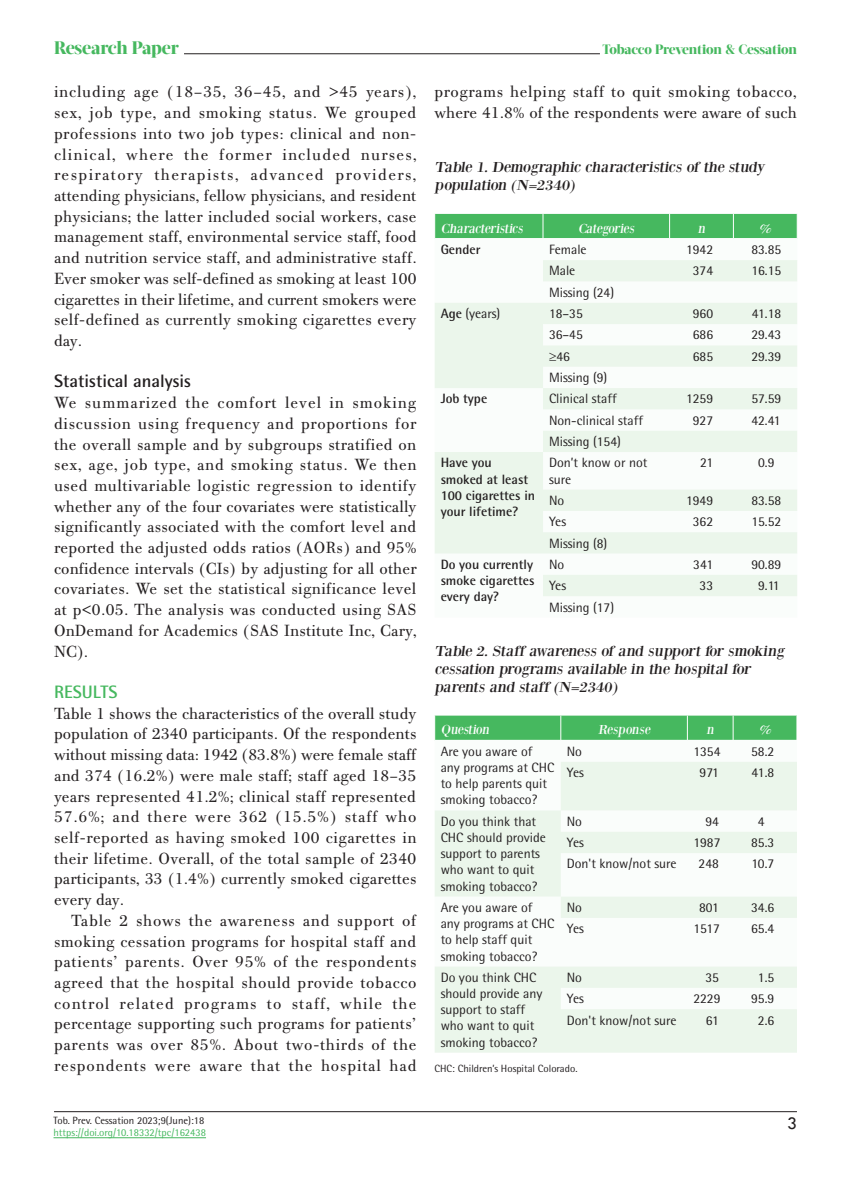
<style>
.page{position:relative;width:851px;height:1191px;background:#fff}
.page>*{position:absolute;margin:0;border:0;box-sizing:border-box;transform-origin:0 0}
.t1{font:700 18px "Rotis Semi Sans Hel";color:#231f20}
.t2{font:800 18px "Acta Display W04";letter-spacing:-.01em;color:#46b85f}
.t3{font:700 18px "Rotis Semi Sans Hel";color:#46b85f}
.t4{font:18px "Tw Cen";color:#231f20}
.t5{font:17.25px/20.7px "PF Bodoni Text";letter-spacing:.02em;color:#231f20;text-align:justify}
.t6{font:15px/18px "Bodoni XT";letter-spacing:-.045em;color:#231f20;scale:1.1 1}
.t7{font:13.5px/16.2px "Rotis Semi Sans Hel";color:#231f20}
.t8{font:700 13.5px/16.2px "Rotis Semi Sans Hel";color:#231f20}
.t9{font:13.5px "Bodoni XT";color:#fff}
.t10{font:800 13.5px "Acta Display W04";letter-spacing:-.01em;color:#46b85f}
.t11{font:10.5px "Rotis Semi Sans Hel";color:#231f20}
.t12{font:10.5px "Rotis Semi Sans Hel";color:#46b85f}
.s1{font-weight:700}
</style>
<div class="page">
<hr style="left:184px;top:53px;width:416px;height:1px;background:#231f20">
<hr style="left:54px;top:1111px;width:742px;height:1px;background:#231f20">
<hr style="left:53px;top:1137px;width:153px;height:1px;background:#46b85f">
<svg style="left:435px;top:260px;width:362px;height:336px;fill:#ebf6eb"></svg>
<div style="left:434px;top:214px;width:363px;height:24px;background:#46b85f"></div>
<svg style="left:435px;top:762px;width:361px;height:290px;fill:#ebf6eb"></svg>
<svg style="left:434px;top:715px;width:363px;height:25px;background:#4ebb66"></svg>
<p class="t2" style="left:54px;top:36px;width:126px">Research Paper</p>
<p class="t10" style="left:602px;top:41px;width:196px">Tobacco Prevention &amp; Cessation</p>
<p class="t5" style="left:54px;top:82px;width:364px">including age (18–35, 36–45, and &gt;45 years), sex, job type, and smoking status. We grouped professions into two job types: clinical and non&shy;clinical, where the former included nurses, respiratory therapists, advanced providers, attending physicians, fellow physicians, and resident physicians; the latter included social workers, case management staff, environmental service staff, food and nutrition service staff, and administrative staff.<br>Ever smoker was self-defined as smoking at least 100 cigarettes in their lifetime, and current smokers were self-defined as currently smoking cigarettes every day.</p>
<p class="t1" style="left:54px;top:370px;width:138px">Statistical analysis</p>
<p class="t5" style="left:54px;top:392px;width:364px">We summarized the comfort level in smoking discussion using frequency and proportions for the overall sample and by subgroups stratified on sex, age, job type, and smoking status. We then used multivariable logistic regression to identify whether any of the four covariates were statistically significantly associated with the comfort level and reported the adjusted odds ratios (AORs) and 95% confidence intervals (CIs) by adjusting for all other covariates. We set the statistical significance level at p&lt;0.05. The analysis was conducted using SAS OnDemand for Academics (SAS Institute Inc, Cary, NC).</p>
<p class="t3" style="left:54px;top:681px;width:65px">RESULTS</p>
<p class="t5" style="left:54px;top:703px;width:364px">Table 1 shows the characteristics of the overall study population of 2340 participants. Of the respondents without missing data: 1942 (83.8%) were female staff and 374 (16.2%) were male staff; staff aged 18–35 years represented 41.2%; clinical staff represented 57.6%; and there were 362 (15.5%) staff who self-reported as having smoked 100 cigarettes in their lifetime. Overall, of the total sample of 2340 participants, 33 (1.4%) currently smoked cigarettes every day.</p>
<p class="t5" style="left:54px;top:910px;width:364px;text-indent:17px">Table 2 shows the awareness and support of smoking cessation programs for hospital staff and patients’ parents. Over 95% of the respondents agreed that the hospital should provide tobacco control related programs to staff, while the percentage supporting such programs for patients’ parents was over 85%. About two-thirds of the respondents were aware that the hospital had</p>
<p class="t11" style="left:53px;top:1114px;width:152px">Tob. Prev. Cessation 2023;9(June):18</p>
<p class="t12" style="left:53px;top:1126px;width:154px">https://doi.org/10.18332/tpc/162438</p>
<p class="t5" style="left:434px;top:82px;width:364px">programs helping staff to quit smoking tobacco, where 41.8% of the respondents were aware of such</p>
<p class="t6" style="left:434px;top:158px;width:304px">Table 1. Demographic characteristics of the study population (N=2340)</p>
<p class="t9" style="left:440px;top:220px;width:86px">Characteristics</p>
<p class="t9" style="left:578px;top:220px;width:60px">Categories</p>
<p class="t9" style="left:697px;top:220px;width:11px">n</p>
<p class="t9" style="left:758px;top:220px;width:17px">%</p>
<p class="t8" style="left:440px;top:241px;width:41px">Gender</p>
<p class="t7" style="left:549px;top:241px;width:39px">Female</p>
<p class="t7" style="left:686px;top:241px;width:29px">1942</p>
<p class="t7" style="left:751px;top:241px;width:31px">83.85</p>
<p class="t7" style="left:549px;top:263px;width:28px">Male</p>
<p class="t7" style="left:692px;top:263px;width:22px">374</p>
<p class="t7" style="left:751px;top:263px;width:31px">16.15</p>
<p class="t7" style="left:549px;top:284px;width:67px">Missing (24)</p>
<p class="t7" style="left:440px;top:305px;width:61px"><span class="s1">Age</span> (years)</p>
<p class="t7" style="left:549px;top:305px;width:35px">18–35</p>
<p class="t7" style="left:692px;top:305px;width:22px">960</p>
<p class="t7" style="left:751px;top:305px;width:31px">41.18</p>
<p class="t7" style="left:549px;top:327px;width:35px">36–45</p>
<p class="t7" style="left:692px;top:327px;width:22px">686</p>
<p class="t7" style="left:751px;top:327px;width:31px">29.43</p>
<p class="t7" style="left:549px;top:348px;width:22px">≥46</p>
<p class="t7" style="left:692px;top:348px;width:22px">685</p>
<p class="t7" style="left:751px;top:348px;width:31px">29.39</p>
<p class="t7" style="left:549px;top:369px;width:60px">Missing (9)</p>
<p class="t8" style="left:440px;top:390px;width:48px">Job type</p>
<p class="t7" style="left:549px;top:390px;width:69px">Clinical staff</p>
<p class="t7" style="left:686px;top:390px;width:29px">1259</p>
<p class="t7" style="left:751px;top:390px;width:31px">57.59</p>
<p class="t7" style="left:549px;top:412px;width:95px">Non-clinical staff</p>
<p class="t7" style="left:692px;top:412px;width:22px">927</p>
<p class="t7" style="left:751px;top:412px;width:31px">42.41</p>
<p class="t7" style="left:549px;top:433px;width:73px">Missing (154)</p>
<p class="t8" style="left:440px;top:454px;width:96px">Have you smoked at least<br>100 cigarettes in your lifetime?</p>
<p class="t7" style="left:549px;top:454px;width:100px">Don’t know or not sure</p>
<p class="t7" style="left:700px;top:454px;width:15px">21</p>
<p class="t7" style="left:758px;top:454px;width:18px">0.9</p>
<p class="t7" style="left:549px;top:492px;width:17px">No</p>
<p class="t7" style="left:686px;top:492px;width:29px">1949</p>
<p class="t7" style="left:751px;top:492px;width:31px">83.58</p>
<p class="t7" style="left:549px;top:513px;width:19px">Yes</p>
<p class="t7" style="left:692px;top:513px;width:22px">362</p>
<p class="t7" style="left:751px;top:513px;width:31px">15.52</p>
<p class="t7" style="left:549px;top:535px;width:60px">Missing (8)</p>
<p class="t8" style="left:440px;top:556px;width:95px;text-align:justify">Do you currently smoke cigarettes every day?</p>
<p class="t7" style="left:549px;top:556px;width:17px">No</p>
<p class="t7" style="left:693px;top:556px;width:21px">341</p>
<p class="t7" style="left:751px;top:556px;width:31px">90.89</p>
<p class="t7" style="left:549px;top:577px;width:19px">Yes</p>
<p class="t7" style="left:699px;top:577px;width:15px">33</p>
<p class="t7" style="left:758px;top:577px;width:23px">9.11</p>
<p class="t7" style="left:549px;top:599px;width:67px">Missing (17)</p>
<p class="t6" style="left:434px;top:641px;width:321px">Table 2. Staff awareness of and support for smoking cessation programs available in the hospital for parents and staff (N=2340)</p>
<p class="t9" style="left:440px;top:721px;width:52px">Question</p>
<p class="t9" style="left:597px;top:721px;width:56px">Response</p>
<p class="t9" style="left:706px;top:721px;width:11px">n</p>
<p class="t9" style="left:758px;top:721px;width:17px">%</p>
<p class="t7" style="left:440px;top:743px;width:115px">Are you aware of any programs at CHC to help parents quit smoking tobacco?</p>
<p class="t7" style="left:566px;top:743px;width:17px">No</p>
<p class="t7" style="left:693px;top:743px;width:29px">1354</p>
<p class="t7" style="left:751px;top:743px;width:25px">58.2</p>
<p class="t7" style="left:566px;top:764px;width:19px">Yes</p>
<p class="t7" style="left:699px;top:764px;width:21px">971</p>
<p class="t7" style="left:751px;top:764px;width:24px">41.8</p>
<p class="t7" style="left:440px;top:813px;width:107px">Do you think that<br>CHC should provide support to parents who want to quit smoking tobacco?</p>
<p class="t7" style="left:566px;top:813px;width:17px">No</p>
<p class="t7" style="left:705px;top:813px;width:15px">94</p>
<p class="t7" style="left:757px;top:813px;width:8px">4</p>
<p class="t7" style="left:566px;top:834px;width:19px">Yes</p>
<p class="t7" style="left:693px;top:834px;width:29px">1987</p>
<p class="t7" style="left:751px;top:834px;width:25px">85.3</p>
<p class="t7" style="left:566px;top:855px;width:111px">Don't know/not sure</p>
<p class="t7" style="left:698px;top:855px;width:22px">248</p>
<p class="t7" style="left:751px;top:855px;width:24px">10.7</p>
<p class="t7" style="left:440px;top:899px;width:115px">Are you aware of any programs at CHC to help staff quit smoking tobacco?</p>
<p class="t7" style="left:566px;top:899px;width:17px">No</p>
<p class="t7" style="left:699px;top:899px;width:21px">801</p>
<p class="t7" style="left:751px;top:899px;width:25px">34.6</p>
<p class="t7" style="left:566px;top:920px;width:19px">Yes</p>
<p class="t7" style="left:693px;top:920px;width:28px">1517</p>
<p class="t7" style="left:751px;top:920px;width:25px">65.4</p>
<p class="t7" style="left:440px;top:969px;width:103px">Do you think CHC should provide any support to staff who want to quit smoking tobacco?</p>
<p class="t7" style="left:566px;top:969px;width:17px">No</p>
<p class="t7" style="left:705px;top:969px;width:15px">35</p>
<p class="t7" style="left:757px;top:969px;width:18px">1.5</p>
<p class="t7" style="left:566px;top:990px;width:19px">Yes</p>
<p class="t7" style="left:693px;top:990px;width:29px">2229</p>
<p class="t7" style="left:751px;top:990px;width:25px">95.9</p>
<p class="t7" style="left:566px;top:1011px;width:111px">Don't know/not sure</p>
<p class="t7" style="left:705px;top:1011px;width:15px">61</p>
<p class="t7" style="left:757px;top:1011px;width:18px">2.6</p>
<p class="t11" style="left:434px;top:1062px;width:144px">CHC: Children’s Hospital Colorado.</p>
<p class="t4" style="left:786px;top:1112px;width:11px">3</p>
</div>
